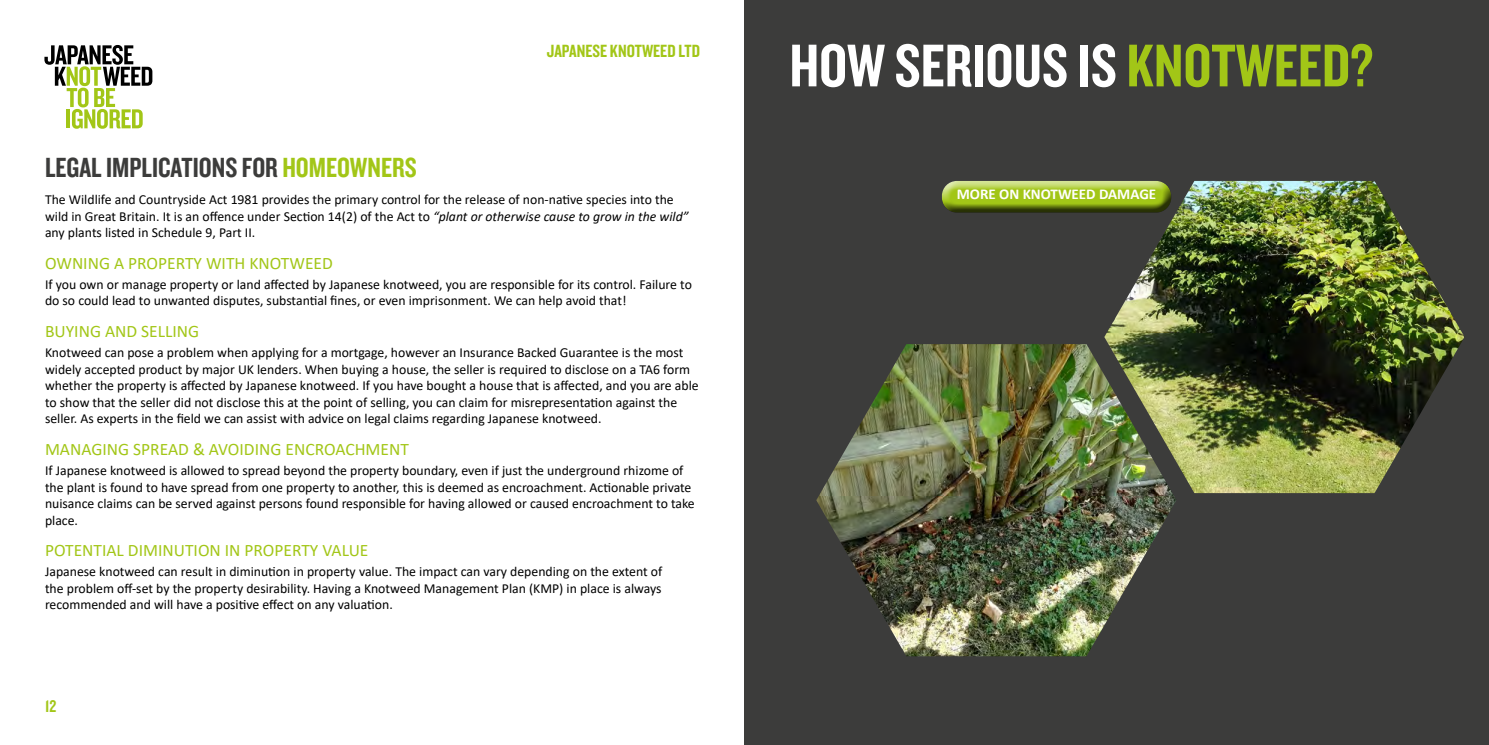
<style>
.page{position:relative;width:1489px;height:745px;background:#fff}
.page>*{position:absolute;margin:0;border:0;box-sizing:border-box;transform-origin:0 0}
.t1{font:62.5px "Knockout HTF49 Liteweight";color:#fff}
.t2{font:28.75px "Knockout HTF49 Liteweight";color:#3c3c3b}
.t3{font:18.38px "Knockout HTF49 Liteweight";color:#a2c617}
.t4{font:17.5px "Calibri";color:#a2c617}
.t5{font:17.5px "Knockout HTF49 Liteweight";color:#a2c617}
.t6{font:700 15px "Calibri";color:#fff}
.t7{font:13.75px/16.5px "Calibri";color:#000}
.s1{color:#a2c617}
.s2{font-style:italic}
</style>
<div class="page">
<svg style="left:44px;top:45px;width:109px;height:84px"></svg>
<div style="left:744px;top:0;width:744px;height:744px;background:#3c3c3b"></div>
<img style="left:1104px;top:181px;width:360px;height:312px">
<img style="left:816px;top:344px;width:360px;height:312px">
<div style="left:932px;top:172px;width:243px;height:38px;background:#fff;opacity:.75"></div>
<div style="left:936px;top:182px;width:244px;height:31px;background:#000;opacity:.75"></div>
<h3 class="t3" style="left:547px;top:42px;width:155px">JAPANESE KNOTWEED LTD</h3>
<h2 class="t2" style="left:45px;top:153px;width:373px">LEGAL IMPLICATIONS FOR <span class="s1">HOMEOWNERS</span></h2>
<p class="t7" style="left:45px;top:191px;width:645px">The Wildlife and Countryside Act 1981 provides the primary control for the release of non-native species into the wild in Great Britain. It is an offence under Section 14(2) of the Act to <span class="s2">“plant or otherwise cause to grow in the wild” </span>any plants listed in Schedule 9, Part II.</p>
<p class="t4" style="left:45px;top:251px;width:289px">OWNING A PROPERTY WITH KNOTWEED</p>
<p class="t7" style="left:45px;top:275px;width:648px">If you own or manage property or land affected by Japanese knotweed, you are responsible for its control. Failure to do so could lead to unwanted disputes, substantial fines, or even imprisonment. We can help avoid that!</p>
<p class="t4" style="left:45px;top:319px;width:156px">BUYING AND SELLING</p>
<p class="t7" style="left:45px;top:344px;width:655px">Knotweed can pose a problem when applying for a mortgage, however an Insurance Backed Guarantee is the most widely accepted product by major UK lenders. When buying a house, the seller is required to disclose on a TA6 form whether the property is affected by Japanese knotweed. If you have bought a house that is affected, and you are able to show that the seller did not disclose this at the point of selling, you can claim for misrepresentation against the seller. As experts in the field we can assist with advice on legal claims regarding Japanese knotweed.</p>
<p class="t4" style="left:45px;top:436px;width:365px">MANAGING SPREAD &amp; AVOIDING ENCROACHMENT</p>
<p class="t7" style="left:45px;top:461px;width:651px">If Japanese knotweed is allowed to spread beyond the property boundary, even if just the underground rhizome of the plant is found to have spread from one property to another, this is deemed as encroachment. Actionable private nuisance claims can be served against persons found responsible for having allowed or caused encroachment to take place.</p>
<p class="t4" style="left:45px;top:538px;width:325px">POTENTIAL DIMINUTION IN PROPERTY VALUE</p>
<p class="t7" style="left:45px;top:562px;width:619px;text-align:justify">Japanese knotweed can result in diminution in property value. The impact can vary depending on the extent of the problem off-set by the property desirability. Having a Knotweed Management Plan (KMP) in place is always recommended and will have a positive effect on any valuation.</p>
<p class="t5" style="left:45px;top:696px;width:13px">12</p>
<h1 class="t1" style="left:789px;top:34px;width:585px">HOW SERIOUS IS <span class="s1">KNOTWEED?</span></h1>
<p class="t6" style="left:956px;top:183px;width:201px">MORE ON KNOTWEED DAMAGE</p>
</div>
